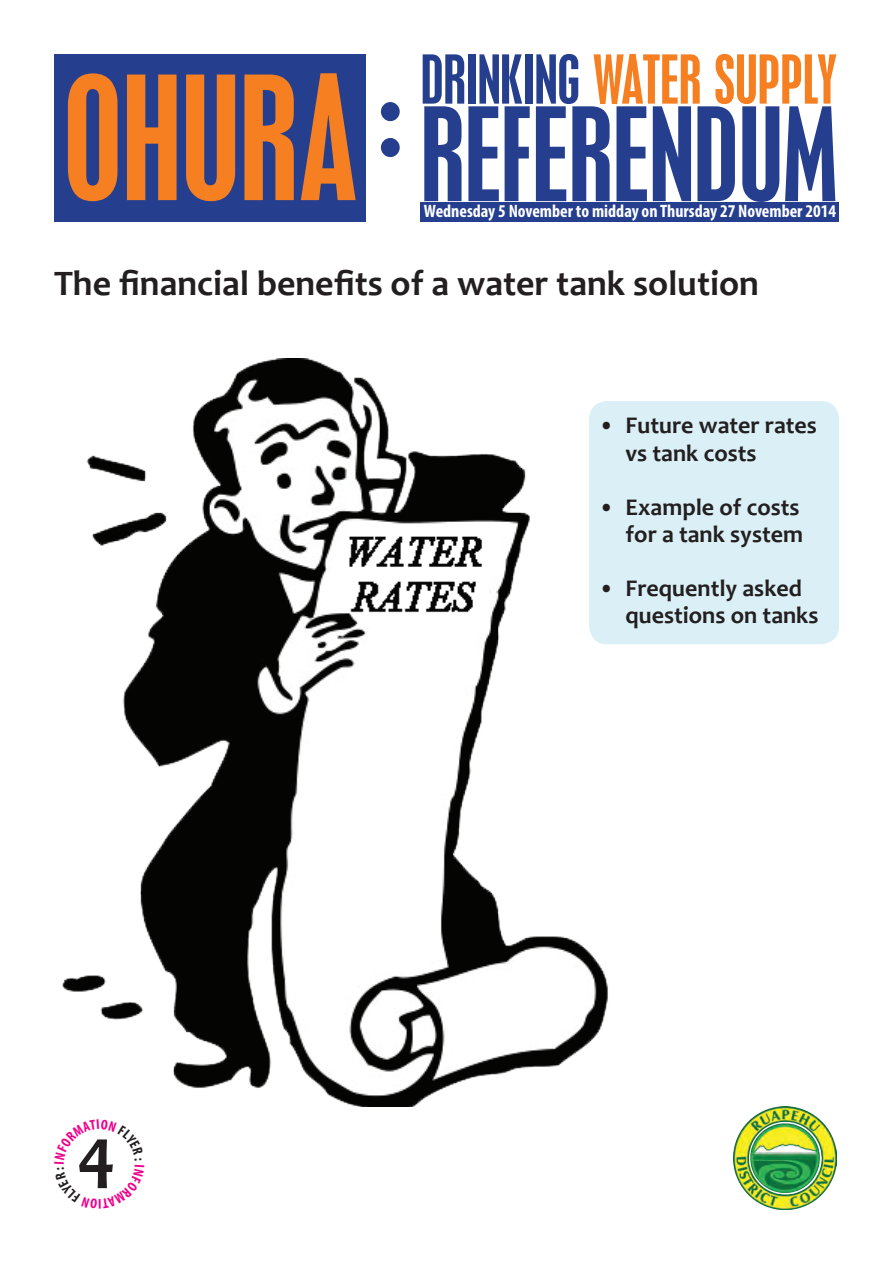
<style>
.page{position:relative;width:893px;height:1263px;background:#fff}
.page>*{position:absolute;margin:0;border:0;box-sizing:border-box;transform-origin:0 0}
.t1{font:condensed 153px "Placard";color:#f57f21}
.t2{font:condensed 115.5px "Placard";color:#253f8e}
.t3{font:700 72px "Candara";color:#231f20}
.t4{font:condensed 60px "Placard";color:#f57f21}
.t5{font:700 36px "Candara";color:#231f20}
.t6{font:700 24px/27px "Candara";color:#231f20}
.t7{font:700 condensed 18px "Myriad Pro";color:#fff}
.s1{color:#253f8e}
</style>
<div class="page">
<div style="left:589px;top:401px;width:250px;height:243px;background:#daf0f6;border-radius:18px"></div>
<div style="left:54px;top:54px;width:312px;height:168px;background:#253f8e"></div>
<div style="left:381px;top:102px;width:19px;height:19px;background:#253f8e;border-radius:50%"></div>
<div style="left:381px;top:138px;width:19px;height:19px;background:#253f8e;border-radius:50%"></div>
<img style="left:734px;top:1107px;width:103px;height:102px">
<div style="left:421px;top:202px;width:418px;height:20px;background:#253f8e"></div>
<img style="left:62px;top:358px;width:546px;height:749px">
<h1 class="t1" style="left:63px;top:44px;width:296px">OHURA</h1>
<h3 class="t4" style="left:421px;top:42px;width:418px"><span class="s1">DRINKING</span> WATER SUPPLY</h3>
<h2 class="t2" style="left:421px;top:83px;width:418px">REFERENDUM</h2>
<p class="t7" style="left:424px;top:200px;width:414px">Wednesday 5 November to midday on Thursday 27 November 2014</p>
<h3 class="t5" style="left:54px;top:260px;width:706px">The financial benefits of a water tank solution</h3>
<h3 class="t3" style="left:77px;top:1108px;width:40px">4</h3>
<p class="t6" style="left:626px;top:410px;width:193px;line-height:28.8px;text-indent:-27px">• Future water rates vs tank costs</p>
<p class="t6" style="left:599px;top:494px;width:206px;text-align:right">• Example of costs for a tank system</p>
<p class="t6" style="left:626px;top:575px;width:195px;text-indent:-27px">• Frequently asked questions on tanks</p>
</div>
